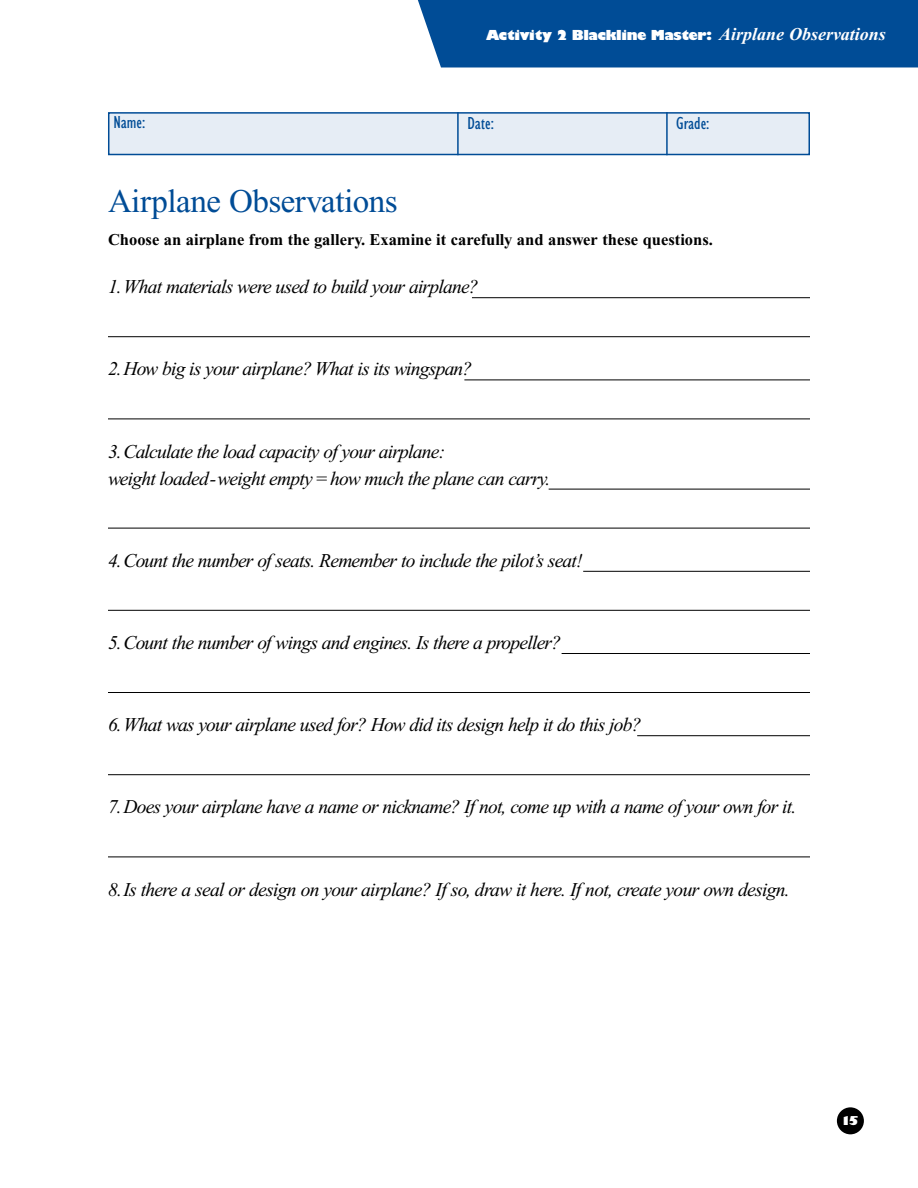
<style>
.page{position:relative;width:918px;height:1188px;background:#fff}
.page>*{position:absolute;margin:0;border:0;box-sizing:border-box;transform-origin:0 0}
.t1{font:33px "Times";letter-spacing:-.015em;color:#004c96}
.t2{font:italic 19.5px/27px "Times New Roman";letter-spacing:-.04em;color:#000}
.t3{font:condensed 18px "Gill Sans";color:#004c96}
.t4{font:700 16.5px "Times New Roman";color:#000}
.t5{font:800 13.5px "Gill Sans";letter-spacing:-.025em;color:#fff}
.t6{font:800 12px "Gill Sans";color:#fff}
.s1{font-family:"Times New Roman";font-weight:700;font-style:italic;font-size:18px}
</style>
<div class="page">
<hr style="left:472px;top:297px;width:338px;height:1px;background:#000">
<hr style="left:108px;top:336px;width:702px;height:1px;background:#000">
<hr style="left:464px;top:380px;width:346px;height:1px;background:#000">
<hr style="left:108px;top:419px;width:702px;height:1px;background:#000">
<hr style="left:549px;top:489px;width:261px;height:1px;background:#000">
<hr style="left:108px;top:528px;width:702px;height:1px;background:#000">
<hr style="left:583px;top:571px;width:227px;height:1px;background:#000">
<hr style="left:108px;top:610px;width:702px;height:1px;background:#000">
<hr style="left:562px;top:653px;width:248px;height:1px;background:#000">
<hr style="left:108px;top:692px;width:702px;height:1px;background:#000">
<hr style="left:637px;top:735px;width:173px;height:1px;background:#000">
<hr style="left:108px;top:774px;width:702px;height:1px;background:#000">
<hr style="left:108px;top:857px;width:702px;height:1px;background:#000">
<div style="left:109px;top:113px;width:700px;height:41px;background:#e6edf5"></div>
<div style="left:108px;top:112px;width:702px;height:43px;border:2px solid #004c96"></div>
<hr style="left:457px;top:112px;width:2px;height:43px;background:#004c96">
<hr style="left:666px;top:112px;width:2px;height:43px;background:#004c96">
<div style="left:417px;top:0;width:501px;height:68px;background:#004c96"></div>
<div style="left:837px;top:1107px;width:27px;height:27px;background:#000;border-radius:50%"></div>
<p class="t5" style="left:486px;top:30px;width:401px">Activity 2 Blackline Master: <span class="s1">Airplane Observations</span></p>
<p class="t3" style="left:113px;top:116px;width:33px">Name:</p>
<p class="t3" style="left:467px;top:116px;width:28px">Date:</p>
<p class="t3" style="left:676px;top:116px;width:35px">Grade:</p>
<h1 class="t1" style="left:108px;top:189px;width:291px">Airplane Observations</h1>
<h4 class="t4" style="left:108px;top:234px;width:606px">Choose an airplane from the gallery. Examine it carefully and answer these questions.</h4>
<p class="t2" style="left:108px;top:275px;width:372px">1.What materials were used to build your airplane?</p>
<p class="t2" style="left:108px;top:357px;width:366px">2.How big is your airplane? What is its wingspan?</p>
<p class="t2" style="left:108px;top:439px;width:444px">3.Calculate the load capacity of your airplane:<br>weight loaded -weight empty = how much the plane can carry.</p>
<p class="t2" style="left:108px;top:549px;width:476px">4.Count the number of seats. Remember to include the pilot’s seat!</p>
<p class="t2" style="left:108px;top:631px;width:455px">5.Count the number of wings and engines. Is there a propeller?</p>
<p class="t2" style="left:108px;top:713px;width:535px">6.What was your airplane used for? How did its design help it do this job?</p>
<p class="t2" style="left:108px;top:795px;width:690px">7.Does your airplane have a name or nickname? If not, come up with a name of your own for it.</p>
<p class="t2" style="left:108px;top:877px;width:683px">8.Is there a seal or design on your airplane? If so, draw it here. If not, create your own design.</p>
<p class="t6" style="left:841px;top:1116px;width:20px">15</p>
</div>
